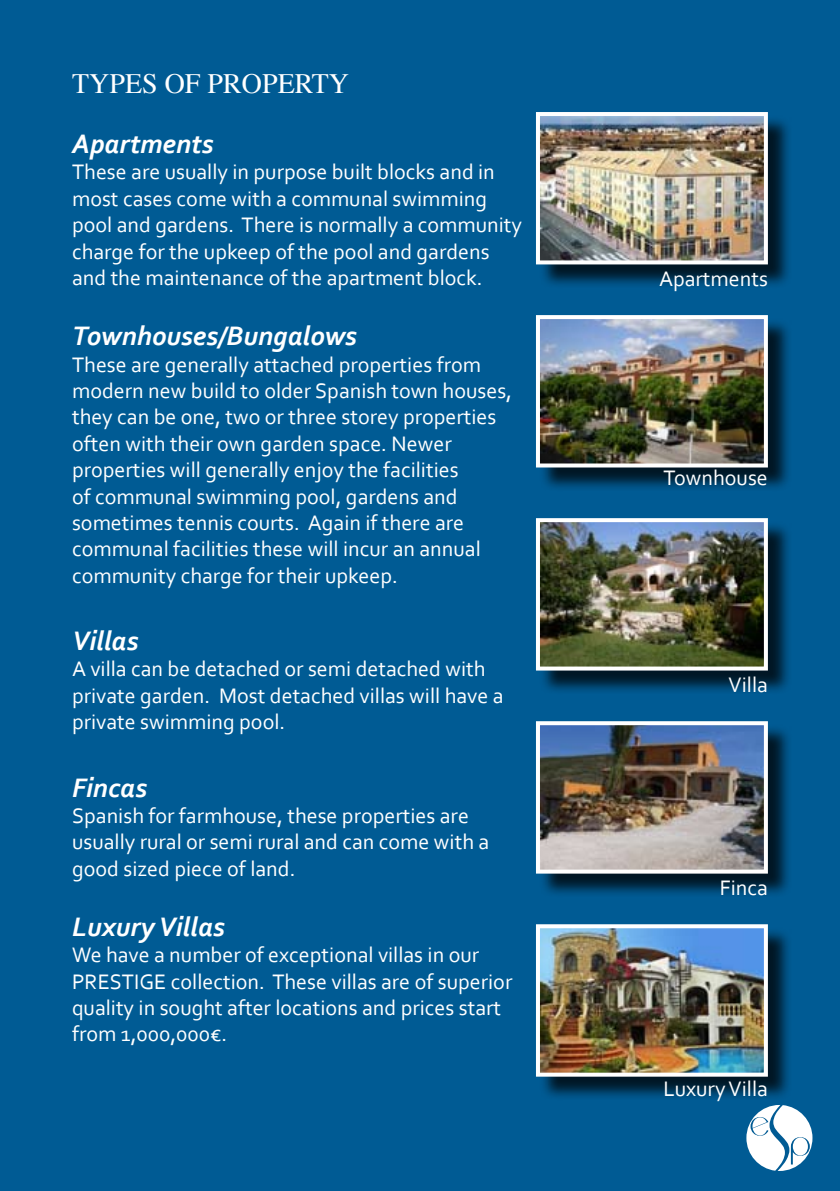
<style>
.page{position:relative;width:840px;height:1191px;background:#fff}
.page>*{position:absolute;margin:0;border:0;box-sizing:border-box;transform-origin:0 0}
.t1{font:italic 700 28px "Corbel";color:#fff}
.t2{font:28px "Times";color:#fff}
.t3{font:22px/26.4px "Corbel";color:#fff}
</style>
<div class="page">
<div style="left:1px;top:0;width:838px;height:1191px;background:#005b94"></div>
<div style="left:538px;top:115px;width:262px;height:182px;background:#000;opacity:.75"></div>
<img style="left:540px;top:117px;width:222px;height:142px">
<div style="left:535px;top:112px;width:232px;height:152px;border:4px solid #fff"></div>
<div style="left:538px;top:318px;width:262px;height:182px;background:#000;opacity:.75"></div>
<img style="left:540px;top:320px;width:222px;height:142px">
<div style="left:535px;top:315px;width:232px;height:152px;border:4px solid #fff"></div>
<div style="left:538px;top:521px;width:262px;height:182px;background:#000;opacity:.75"></div>
<img style="left:540px;top:523px;width:222px;height:142px">
<div style="left:535px;top:518px;width:232px;height:152px;border:4px solid #fff"></div>
<div style="left:538px;top:724px;width:262px;height:182px;background:#000;opacity:.75"></div>
<img style="left:540px;top:726px;width:222px;height:142px">
<div style="left:535px;top:721px;width:232px;height:152px;border:4px solid #fff"></div>
<div style="left:538px;top:927px;width:262px;height:182px;background:#000;opacity:.75"></div>
<img style="left:540px;top:929px;width:222px;height:142px">
<div style="left:535px;top:924px;width:232px;height:152px;border:4px solid #fff"></div>
<svg style="left:746px;top:1105px;width:66px;height:66px"></svg>
<p class="t2" style="left:72px;top:57px;width:278px">TYPES OF PROPERTY</p>
<p class="t1" style="left:72px;top:126px;width:143px">Apartments</p>
<p class="t3" style="left:72px;top:158px;width:451px">These are usually in purpose built blocks and in most cases come with a communal swimming pool and gardens. There is normally a community charge for the upkeep of the pool and gardens and the maintenance of the apartment block.</p>
<p class="t1" style="left:72px;top:318px;width:286px">Townhouses/Bungalows</p>
<p class="t3" style="left:72px;top:350px;width:441px">These are generally attached properties from modern new build to older Spanish town houses, they can be one, two or three storey properties often with their own garden space. Newer properties will generally enjoy the facilities<br>of communal swimming pool, gardens and sometimes tennis courts. Again if there are communal facilities these will incur an annual community charge for their upkeep.</p>
<p class="t1" style="left:72px;top:623px;width:68px">Villas</p>
<p class="t3" style="left:72px;top:655px;width:432px">A villa can be detached or semi detached with private garden. Most detached villas will have a private swimming pool.</p>
<p class="t1" style="left:72px;top:770px;width:76px">Fincas</p>
<p class="t3" style="left:72px;top:802px;width:418px">Spanish for farmhouse, these properties are usually rural or semi rural and can come with a good sized piece of land.</p>
<p class="t1" style="left:72px;top:909px;width:154px">Luxury Villas</p>
<p class="t3" style="left:72px;top:941px;width:441px">We have a number of exceptional villas in our PRESTIGE collection. These villas are of superior quality in sought after locations and prices start from 1,000,000€.</p>
<p class="t3" style="left:658px;top:265px;width:110px">Apartments</p>
<p class="t3" style="left:663px;top:464px;width:106px">Townhouse</p>
<p class="t3" style="left:728px;top:671px;width:41px">Villa</p>
<p class="t3" style="left:719px;top:873px;width:50px">Finca</p>
<p class="t3" style="left:663px;top:1074px;width:106px">Luxury Villa</p>
</div>
